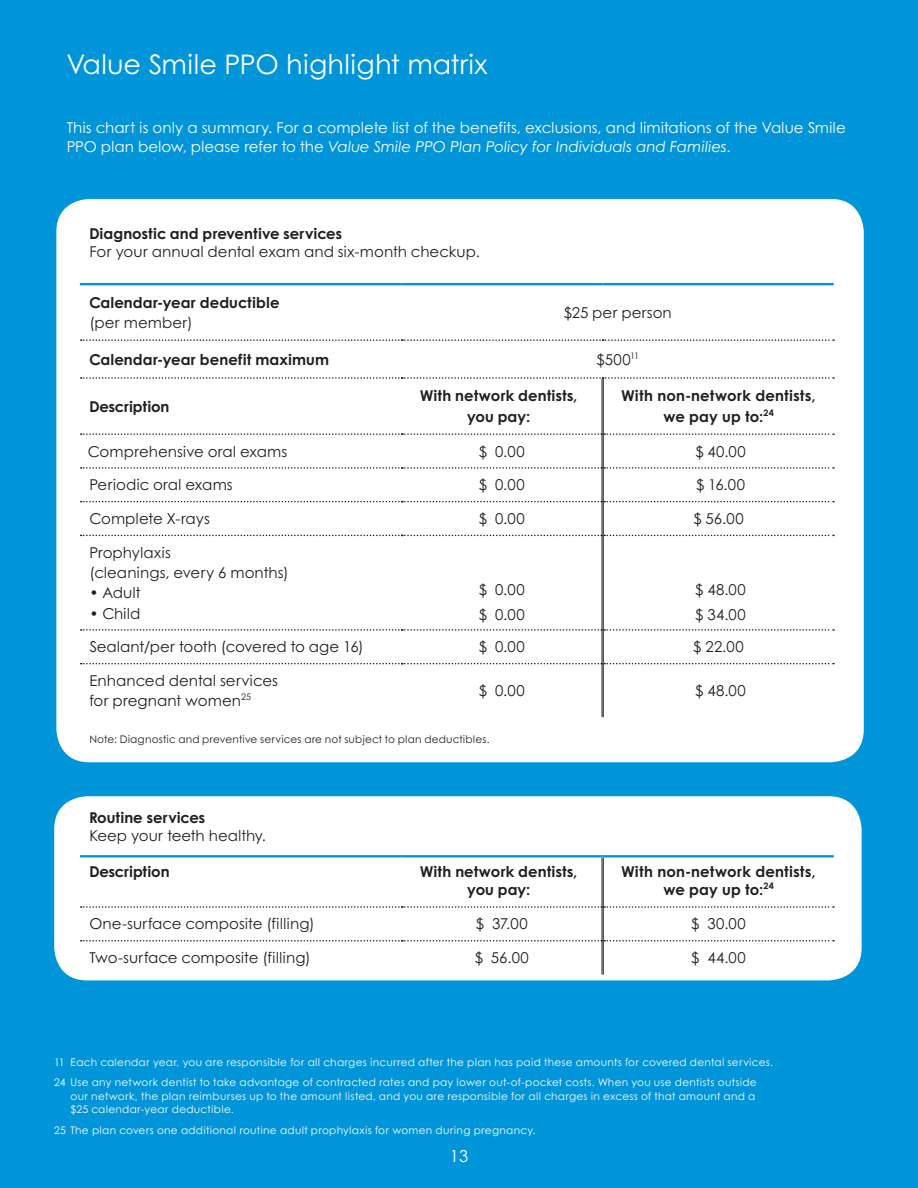
<style>
.page{position:relative;width:918px;height:1188px;background:#0095d9}
.page>*{position:absolute;margin:0;border:0;box-sizing:border-box;transform-origin:0 0}
.t1{font:27px "Century Gothic B";color:#fff}
.t2{font:16.5px "Century Gothic B";color:#fff}
.t3{font:15px/20.2px "Century Gothic B";color:#231f20}
.t4{font:700 15px/20.2px "Century Gothic B";letter-spacing:.005em;color:#231f20;text-align:center}
.t5{font:15px/19.5px "Century Gothic B";color:#fff}
.t6{font:10.5px/20.2px "Century Gothic B";letter-spacing:.025em;color:#fff}
.t7{font:10.5px "Century Gothic B";letter-spacing:.015em;color:#231f20}
.s1{font-style:italic}
</style>
<div class="page">
<div style="left:55px;top:198px;width:810px;height:565px;background:#fff;border-radius:34px"></div>
<svg style="left:81px;top:339px;width:753px;height:2px"></svg>
<svg style="left:81px;top:377px;width:753px;height:2px"></svg>
<svg style="left:81px;top:433px;width:753px;height:2px"></svg>
<svg style="left:81px;top:467px;width:753px;height:2px"></svg>
<svg style="left:81px;top:501px;width:753px;height:1px"></svg>
<svg style="left:81px;top:535px;width:753px;height:1px"></svg>
<svg style="left:81px;top:629px;width:753px;height:2px"></svg>
<svg style="left:81px;top:663px;width:753px;height:1px"></svg>
<hr style="left:80px;top:283px;width:322px;height:2px;background:#0095d9">
<hr style="left:402px;top:283px;width:201px;height:2px;background:#0095d9">
<hr style="left:603px;top:283px;width:231px;height:2px;background:#0095d9">
<hr style="left:602px;top:379px;width:1px;height:55px;background:#231f20">
<hr style="left:603px;top:379px;width:1px;height:55px;background:#231f20">
<hr style="left:602px;top:434px;width:1px;height:34px;background:#231f20">
<hr style="left:603px;top:434px;width:1px;height:34px;background:#231f20">
<hr style="left:602px;top:468px;width:1px;height:34px;background:#231f20">
<hr style="left:603px;top:468px;width:1px;height:34px;background:#231f20">
<hr style="left:602px;top:502px;width:1px;height:33px;background:#231f20">
<hr style="left:603px;top:502px;width:1px;height:33px;background:#231f20">
<hr style="left:602px;top:535px;width:1px;height:95px;background:#231f20">
<hr style="left:603px;top:535px;width:1px;height:95px;background:#231f20">
<hr style="left:602px;top:630px;width:1px;height:34px;background:#231f20">
<hr style="left:603px;top:630px;width:1px;height:34px;background:#231f20">
<hr style="left:602px;top:664px;width:1px;height:53px;background:#231f20">
<hr style="left:603px;top:664px;width:1px;height:53px;background:#231f20">
<div style="left:53px;top:795px;width:810px;height:187px;background:#fff;border-radius:34px"></div>
<div style="left:52px;top:794px;width:812px;height:189px;border:2px solid #0095d9;border-radius:34px"></div>
<svg style="left:81px;top:906px;width:753px;height:2px"></svg>
<svg style="left:81px;top:940px;width:753px;height:2px"></svg>
<hr style="left:602px;top:858px;width:1px;height:49px;background:#231f20">
<hr style="left:603px;top:858px;width:1px;height:49px;background:#231f20">
<hr style="left:80px;top:855px;width:322px;height:3px;background:#0095d9">
<hr style="left:402px;top:855px;width:201px;height:3px;background:#0095d9">
<hr style="left:603px;top:855px;width:231px;height:3px;background:#0095d9">
<hr style="left:602px;top:907px;width:1px;height:34px;background:#231f20">
<hr style="left:603px;top:907px;width:1px;height:34px;background:#231f20">
<hr style="left:602px;top:941px;width:1px;height:34px;background:#231f20">
<hr style="left:603px;top:941px;width:1px;height:34px;background:#231f20">
<h1 class="t1" style="left:67px;top:48px;width:422px">Value Smile PPO highlight matrix</h1>
<h3 class="t5" style="left:67px;top:117px;width:780px">This chart is only a summary. For a complete list of the benefits, exclusions, and limitations of the Value Smile<br>PPO plan below, please refer to the <span class="s1">Value Smile PPO Plan Policy for Individuals and Families</span>.</h3>
<h3 class="t4" style="left:89px;top:223px;width:254px">Diagnostic and preventive services</h3>
<h3 class="t3" style="left:89px;top:241px;width:392px">For your annual dental exam and six-month checkup.</h3>
<h3 class="t4" style="left:89px;top:292px;width:192px">Calendar-year deductible</h3>
<h3 class="t3" style="left:89px;top:312px;width:105px">(per member)</h3>
<h3 class="t3" style="left:564px;top:302px;width:110px">$25 per person</h3>
<h3 class="t4" style="left:89px;top:349px;width:241px">Calendar-year benefit maximum</h3>
<h3 class="t3" style="left:596px;top:349px;width:44px">$500<sup>11</sup></h3>
<h3 class="t4" style="left:89px;top:396px;width:82px">Description</h3>
<h3 class="t4" style="left:420px;top:386px;width:159px">With network dentists, you pay:</h3>
<h3 class="t4" style="left:622px;top:386px;width:195px">With non-network dentists, we pay up to:<sup>24</sup></h3>
<h3 class="t3" style="left:88px;top:441px;width:201px">Comprehensive oral exams</h3>
<h3 class="t3" style="left:479px;top:441px;width:47px">$ 0.00</h3>
<h3 class="t3" style="left:695px;top:441px;width:52px">$ 40.00</h3>
<h3 class="t3" style="left:89px;top:475px;width:145px">Periodic oral exams</h3>
<h3 class="t3" style="left:479px;top:475px;width:47px">$ 0.00</h3>
<h3 class="t3" style="left:696px;top:475px;width:51px">$ 16.00</h3>
<h3 class="t3" style="left:89px;top:508px;width:122px">Complete X-rays</h3>
<h3 class="t3" style="left:479px;top:508px;width:47px">$ 0.00</h3>
<h3 class="t3" style="left:693px;top:508px;width:52px">$ 56.00</h3>
<h3 class="t3" style="left:89px;top:542px;width:201px">Prophylaxis<br>(cleanings, every 6 months)</h3>
<h3 class="t3" style="left:89px;top:583px;width:53px">• Adult</h3>
<h3 class="t3" style="left:89px;top:603px;width:53px">• Child</h3>
<h3 class="t3" style="left:479px;top:576px;width:47px;line-height:25.5px">$ 0.00 $ 0.00</h3>
<h3 class="t3" style="left:695px;top:576px;width:52px;line-height:25.5px">$ 48.00 $ 34.00</h3>
<h3 class="t3" style="left:89px;top:637px;width:276px">Sealant/per tooth (covered to age 16)</h3>
<h3 class="t3" style="left:479px;top:637px;width:47px">$ 0.00</h3>
<h3 class="t3" style="left:693px;top:637px;width:52px">$ 22.00</h3>
<h3 class="t3" style="left:89px;top:670px;width:190px">Enhanced dental services for pregnant women<sup>25</sup></h3>
<h3 class="t3" style="left:479px;top:680px;width:47px">$ 0.00</h3>
<h3 class="t3" style="left:695px;top:680px;width:52px">$ 48.00</h3>
<p class="t7" style="left:89px;top:732px;width:402px">Note: Diagnostic and preventive services are not subject to plan deductibles.</p>
<h3 class="t4" style="left:89px;top:807px;width:117px">Routine services</h3>
<h3 class="t3" style="left:89px;top:825px;width:178px">Keep your teeth healthy.</h3>
<h3 class="t4" style="left:89px;top:861px;width:82px">Description</h3>
<h3 class="t4" style="left:420px;top:862px;width:159px;line-height:18px">With network dentists, you pay:</h3>
<h3 class="t4" style="left:622px;top:862px;width:195px;line-height:18px">With non-network dentists, we pay up to:<sup>24</sup></h3>
<h3 class="t3" style="left:89px;top:914px;width:227px">One-surface composite (filling)</h3>
<h3 class="t3" style="left:476px;top:914px;width:53px">$ 37.00</h3>
<h3 class="t3" style="left:691px;top:914px;width:56px">$ 30.00</h3>
<h3 class="t3" style="left:89px;top:947px;width:223px">Two-surface composite (filling)</h3>
<h3 class="t3" style="left:475px;top:947px;width:56px">$ 56.00</h3>
<h3 class="t3" style="left:691px;top:947px;width:56px">$ 44.00</h3>
<p class="t6" style="left:54px;top:1052px;width:721px">11 Each calendar year, you are responsible for all charges incurred after the plan has paid these amounts for covered dental services.<br>24 Use any network dentist to take advantage of contracted rates and pay lower out-of-pocket costs. When you use dentists outside</p>
<p class="t6" style="left:70px;top:1089px;width:686px;line-height:13.5px">our network, the plan reimburses up to the amount listed, and you are responsible for all charges in excess of that amount and a $25 calendar-year deductible.</p>
<p class="t6" style="left:54px;top:1120px;width:483px">25 The plan covers one additional routine adult prophylaxis for women during pregnancy.</p>
<h2 class="t2" style="left:450px;top:1146px;width:20px">13</h2>
</div>
